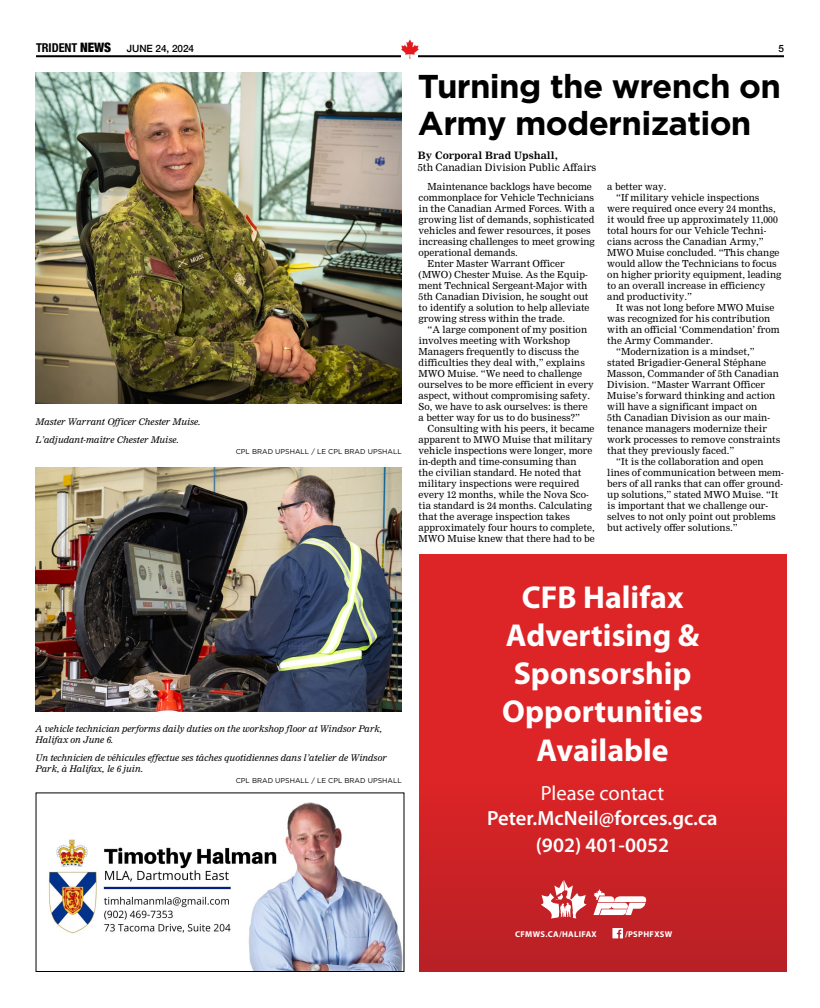
<style>
.page{position:relative;width:820px;height:1008px;background:#fff}
.page>*{position:absolute;margin:0;border:0;box-sizing:border-box;transform-origin:0 0}
.t1{font:700 33px/37px "Gotham";letter-spacing:-.02em;color:#000}
.t2{font:700 31.8px/38.1px "Myriad Pro";color:#fff;text-align:center}
.t3{font:600 20.5px/27.4px "Myriad Pro";color:#fff;text-align:center}
.t4{font:20.5px "Myriad Pro";color:#fff}
.t5{font:10px "Nimrod";color:#000}
.t6{font:500 10px "Helvetica Neue";letter-spacing:-.005em;color:#000}
.t7{font:700 10px "Nimrod";color:#000}
.t8{font:9.5px "Nimrod";color:#000}
.t9{font:italic 9px/11px "Nimrod";color:#000}
.t10{font:700 8.4px "Myriad Pro";letter-spacing:.04em;color:#fff}
.t11{font:7px "Gotham";color:#000}
.s1{font-family:"Helvetica Neue LT Std";font-weight:700;font-stretch:condensed;font-size:12.2px}
.s2{font-weight:900;font-stretch:condensed;font-size:13px}
</style>
<div class="page">
<hr style="left:36px;top:55px;width:747px;height:2px;background:#000">
<img style="left:399px;top:39px;width:22px;height:20px">
<img style="left:48px;top:802px;width:354px;height:168px">
<div style="left:36px;top:792px;width:368px;height:180px;border:1px solid #000"></div>
<img style="left:36px;top:467px;width:365px;height:245px">
<img style="left:36px;top:72px;width:365px;height:331px">
<div style="left:419px;top:554px;width:367px;height:418px;background:linear-gradient(to bottom,#e72526,#c22126)"></div>
<svg style="left:593px;top:889px;width:53px;height:26px"></svg>
<svg style="left:540px;top:880px;width:46px;height:39px"></svg>
<svg style="left:612px;top:928px;width:11px;height:10px"></svg>
<p class="t6" style="left:36px;top:40px;width:160px"><span class="s1">TRIDENT</span> <span class="s2">NEWS</span> JUNE 24, 2024</p>
<p class="t6" style="left:778px;top:41px;width:7px">5</p>
<p class="t9" style="left:36px;top:413px;width:167px;line-height:18px">Master Warrant Officer Chester Muise.<br>L’adjudant-maître Chester Muise.</p>
<p class="t11" style="left:236px;top:447px;width:167px">CPL BRAD UPSHALL / LE CPL BRAD UPSHALL</p>
<h1 class="t1" style="left:418px;top:68px;width:364px">Turning the wrench on<br>Army modernization</h1>
<p class="t7" style="left:418px;top:150px;width:141px">By Corporal Brad Upshall,</p>
<p class="t5" style="left:418px;top:162px;width:180px">5th Canadian Division Public Affairs</p>
<p class="t8" style="left:427px;top:181px;width:166px">Maintenance backlogs have become</p>
<p class="t8" style="left:418px;top:192px;width:177px">commonplace for Vehicle Technicians</p>
<p class="t8" style="left:418px;top:203px;width:178px">in the Canadian Armed Forces. With a</p>
<p class="t8" style="left:418px;top:214px;width:177px">growing list of demands, sophisticated</p>
<p class="t8" style="left:418px;top:225px;width:173px">vehicles and fewer resources, it poses</p>
<p class="t8" style="left:418px;top:236px;width:178px">increasing challenges to meet growing</p>
<p class="t8" style="left:418px;top:247px;width:101px">operational demands.</p>
<p class="t8" style="left:427px;top:258px;width:138px">Enter Master Warrant Officer</p>
<p class="t8" style="left:418px;top:269px;width:170px">(MWO) Chester Muise. As the Equip-</p>
<p class="t8" style="left:418px;top:280px;width:170px">ment Technical Sergeant-Major with</p>
<p class="t8" style="left:418px;top:291px;width:171px">5th Canadian Division, he sought out</p>
<p class="t8" style="left:418px;top:302px;width:172px">to identify a solution to help alleviate</p>
<p class="t8" style="left:418px;top:313px;width:148px">growing stress within the trade.</p>
<p class="t8" style="left:427px;top:324px;width:161px">“A large component of my position</p>
<p class="t8" style="left:418px;top:335px;width:153px">involves meeting with Workshop</p>
<p class="t8" style="left:418px;top:346px;width:162px">Managers frequently to discuss the</p>
<p class="t8" style="left:418px;top:357px;width:168px">difficulties they deal with,” explains</p>
<p class="t8" style="left:418px;top:368px;width:165px">MWO Muise. “We need to challenge</p>
<p class="t8" style="left:418px;top:379px;width:176px">ourselves to be more efficient in every</p>
<p class="t8" style="left:418px;top:390px;width:173px">aspect, without compromising safety.</p>
<p class="t8" style="left:418px;top:401px;width:171px">So, we have to ask ourselves: is there</p>
<p class="t8" style="left:418px;top:412px;width:163px">a better way for us to do business?”</p>
<p class="t8" style="left:427px;top:423px;width:168px">Consulting with his peers, it became</p>
<p class="t8" style="left:418px;top:434px;width:175px">apparent to MWO Muise that military</p>
<p class="t8" style="left:418px;top:445px;width:175px">vehicle inspections were longer, more</p>
<p class="t8" style="left:418px;top:456px;width:159px">in-depth and time-consuming than</p>
<p class="t8" style="left:418px;top:467px;width:164px">the civilian standard. He noted that</p>
<p class="t8" style="left:418px;top:478px;width:162px">military inspections were required</p>
<p class="t8" style="left:418px;top:489px;width:172px">every 12 months, while the Nova Sco-</p>
<p class="t8" style="left:418px;top:500px;width:175px">tia standard is 24 months. Calculating</p>
<p class="t8" style="left:418px;top:511px;width:153px">that the average inspection takes</p>
<p class="t8" style="left:418px;top:522px;width:177px">approximately four hours to complete,</p>
<p class="t8" style="left:418px;top:533px;width:177px">MWO Muise knew that there had to be</p>
<p class="t8" style="left:607px;top:181px;width:60px">a better way.</p>
<p class="t8" style="left:616px;top:192px;width:145px">“If military vehicle inspections</p>
<p class="t8" style="left:607px;top:203px;width:170px">were required once every 24 months,</p>
<p class="t8" style="left:607px;top:214px;width:172px">it would free up approximately 11,000</p>
<p class="t8" style="left:607px;top:225px;width:160px">total hours for our Vehicle Techni-</p>
<p class="t8" style="left:607px;top:236px;width:158px">cians across the Canadian Army,”</p>
<p class="t8" style="left:607px;top:247px;width:174px">MWO Muise concluded. “This change</p>
<p class="t8" style="left:607px;top:258px;width:171px">would allow the Technicians to focus</p>
<p class="t8" style="left:607px;top:269px;width:176px">on higher priority equipment, leading</p>
<p class="t8" style="left:607px;top:280px;width:159px">to an overall increase in efficiency</p>
<p class="t8" style="left:607px;top:291px;width:86px">and productivity.”</p>
<p class="t8" style="left:616px;top:302px;width:159px">It was not long before MWO Muise</p>
<p class="t8" style="left:607px;top:313px;width:164px">was recognized for his contribution</p>
<p class="t8" style="left:607px;top:324px;width:174px">with an official ‘Commendation’ from</p>
<p class="t8" style="left:607px;top:335px;width:107px">the Army Commander.</p>
<p class="t8" style="left:616px;top:346px;width:140px">“Modernization is a mindset,”</p>
<p class="t8" style="left:607px;top:357px;width:160px">stated Brigadier-General Stéphane</p>
<p class="t8" style="left:607px;top:368px;width:173px">Masson, Commander of 5th Canadian</p>
<p class="t8" style="left:607px;top:379px;width:159px">Division. “Master Warrant Officer</p>
<p class="t8" style="left:607px;top:390px;width:169px">Muise’s forward thinking and action</p>
<p class="t8" style="left:607px;top:401px;width:151px">will have a significant impact on</p>
<p class="t8" style="left:607px;top:412px;width:164px">5th Canadian Division as our main-</p>
<p class="t8" style="left:607px;top:423px;width:161px">tenance managers modernize their</p>
<p class="t8" style="left:607px;top:434px;width:174px">work processes to remove constraints</p>
<p class="t8" style="left:607px;top:445px;width:128px">that they previously faced.”</p>
<p class="t8" style="left:616px;top:456px;width:149px">“It is the collaboration and open</p>
<p class="t8" style="left:607px;top:467px;width:178px">lines of communication between mem-</p>
<p class="t8" style="left:607px;top:478px;width:177px">bers of all ranks that can offer ground-</p>
<p class="t8" style="left:607px;top:489px;width:172px">up solutions,” stated MWO Muise. “It</p>
<p class="t8" style="left:607px;top:500px;width:162px">is important that we challenge our-</p>
<p class="t8" style="left:607px;top:511px;width:170px">selves to not only point out problems</p>
<p class="t8" style="left:607px;top:522px;width:132px">but actively offer solutions.”</p>
<p class="t9" style="left:36px;top:723px;width:348px">A vehicle technician performs daily duties on the workshop floor at Windsor Park,<br>Halifax on June 6.</p>
<p class="t9" style="left:36px;top:752px;width:353px">Un technicien de véhicules effectue ses tâches quotidiennes dans l’atelier de Windsor<br>Park, à Halifax, le 6 juin.</p>
<p class="t11" style="left:236px;top:776px;width:167px">CPL BRAD UPSHALL / LE CPL BRAD UPSHALL</p>
<h2 class="t2" style="left:502px;top:577px;width:202px">CFB Halifax<br>Advertising &amp;<br>Sponsorship<br>Opportunities<br>Available</h2>
<h3 class="t4" style="left:540px;top:781px;width:125px">Please contact</h3>
<h3 class="t3" style="left:487px;top:804px;width:232px">Peter.McNeil@forces.gc.ca (902) 401-0052</h3>
<p class="t10" style="left:515px;top:929px;width:83px">CFMWS.CA/HALIFAX</p>
<p class="t10" style="left:625px;top:929px;width:49px">/PSPHFXSW</p>
</div>
